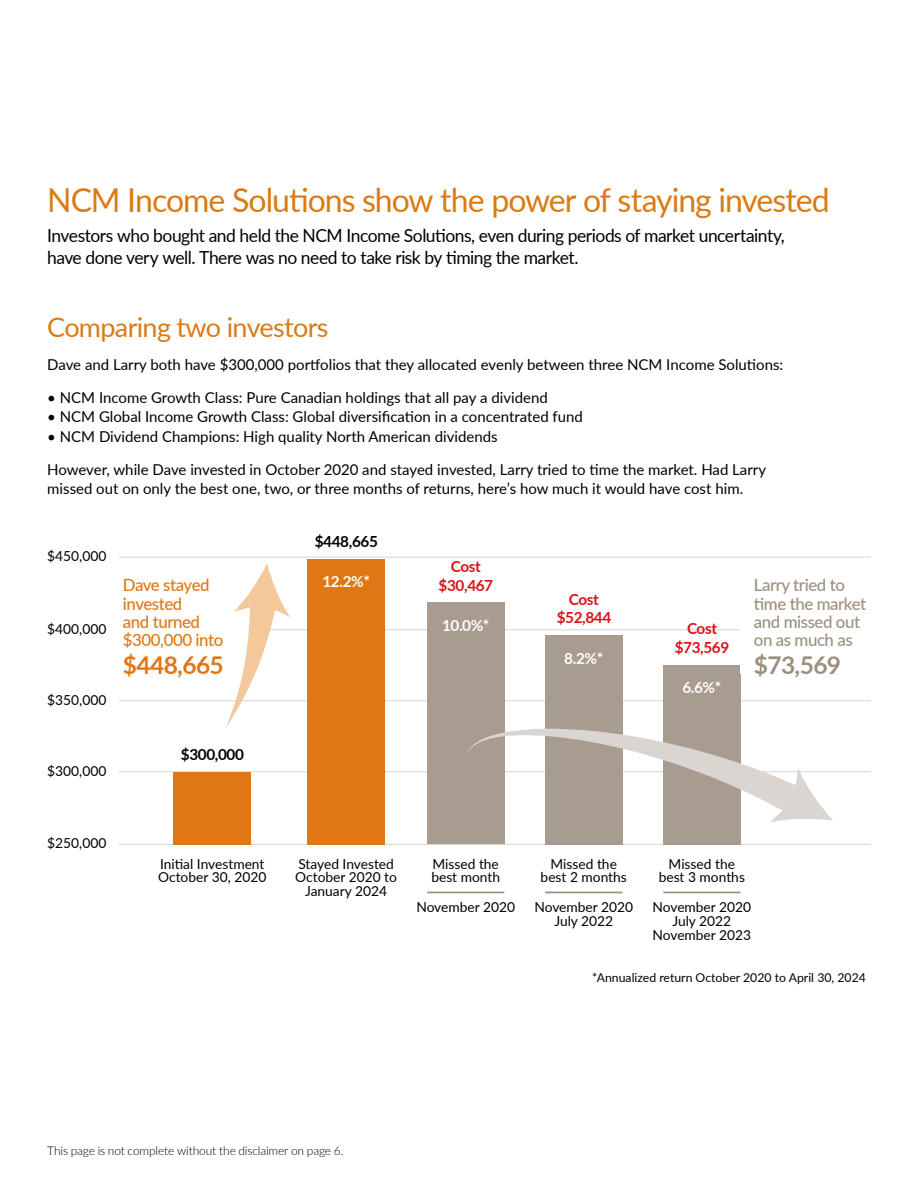
<style>
.page{position:relative;width:918px;height:1188px;background:#fff}
.page>*{position:absolute;margin:0;border:0;box-sizing:border-box;transform-origin:0 0}
.t1{font:33px "Lato";letter-spacing:-.03em;color:#db7a14}
.t2{font:27px "Lato";letter-spacing:-.025em;color:#db7a14}
.t3{font:700 24.45px "Lato";letter-spacing:-.025em;color:#e07714}
.t4{font:700 24.45px "Lato";color:#9c8f7f}
.t5{font:18px/22.5px "Lato";letter-spacing:-.03em;color:#000}
.t6{font:500 16.8px/18.5px "Lato";letter-spacing:-.025em;color:#9c8f7f}
.t7{font:500 16.8px/18.5px "Lato";letter-spacing:-.025em;color:#e07714}
.t8{font:700 15.3px/18.3px "Lato";letter-spacing:-.025em;color:#d91216;text-align:center}
.t9{font:700 15.3px "Lato";color:#fff}
.t10{font:700 15.3px "Lato";letter-spacing:-.025em;color:#000}
.t11{font:15px/19.5px "Lato";color:#000}
.t12{font:13.8px/13.8px "Lato";color:#000;text-align:center}
.t13{font:12.3px "Lato";color:#000}
.t14{font:300 12px "Lato";letter-spacing:-.01em;color:#000}
</style>
<div class="page">
<hr style="left:119px;top:557px;width:752px;height:1px;background:#d7d6d7">
<hr style="left:119px;top:844px;width:752px;height:1px;background:#d7d6d7">
<hr style="left:119px;top:771px;width:752px;height:1px;background:#d7d6d7">
<hr style="left:119px;top:700px;width:752px;height:1px;background:#d7d6d7">
<hr style="left:119px;top:629px;width:752px;height:1px;background:#d7d6d7">
<div style="left:308px;top:559px;width:77px;height:285px;background:#e07714"></div>
<div style="left:663px;top:665px;width:77px;height:179px;background:#a89b8f"></div>
<div style="left:427px;top:603px;width:77px;height:241px;background:#a89b8f"></div>
<hr style="left:427px;top:892px;width:77px;height:1px;background:#9c8f7f">
<hr style="left:545px;top:892px;width:77px;height:1px;background:#9c8f7f">
<hr style="left:663px;top:892px;width:77px;height:1px;background:#9c8f7f">
<div style="left:545px;top:635px;width:77px;height:209px;background:#a89b8f"></div>
<svg style="left:468px;top:729px;width:365px;height:93px"></svg>
<div style="left:111px;top:563px;width:140px;height:111px;background:#fff"></div>
<div style="left:740px;top:563px;width:131px;height:111px;background:#fff"></div>
<div style="left:174px;top:772px;width:77px;height:72px;background:#e07714"></div>
<svg style="left:226px;top:564px;width:64px;height:163px"></svg>
<h1 class="t1" style="left:47px;top:177px;width:784px">NCM Income Solutions show the power of staying invested</h1>
<p class="t5" style="left:47px;top:223px;width:739px">Investors who bought and held the NCM Income Solutions, even during periods of market uncertainty, have done very well. There was no need to take risk by timing the market.</p>
<h2 class="t2" style="left:47px;top:308px;width:283px">Comparing two investors</h2>
<p class="t11" style="left:47px;top:354px;width:738px">Dave and Larry both have $300,000 portfolios that they allocated evenly between three NCM Income Solutions:</p>
<p class="t11" style="left:47px;top:387px;width:502px">• NCM Income Growth Class: Pure Canadian holdings that all pay a dividend</p>
<p class="t11" style="left:47px;top:407px;width:537px">• NCM Global Income Growth Class: Global diversification in a concentrated fund</p>
<p class="t11" style="left:47px;top:426px;width:452px">• NCM Dividend Champions: High quality North American dividends</p>
<p class="t11" style="left:47px;top:459px;width:720px">However, while Dave invested in October 2020 and stayed invested, Larry tried to time the market. Had Larry missed out on only the best one, two, or three months of returns, here’s how much it would have cost him.</p>
<p class="t12" style="left:47px;top:549px;width:61px">$450,000</p>
<p class="t12" style="left:47px;top:621px;width:61px">$400,000</p>
<p class="t12" style="left:47px;top:692px;width:61px">$350,000</p>
<p class="t12" style="left:47px;top:763px;width:61px">$300,000</p>
<p class="t7" style="left:123px;top:575px;width:102px">Dave stayed invested<br>and turned $300,000 into</p>
<h3 class="t3" style="left:123px;top:647px;width:102px">$448,665</h3>
<p class="t10" style="left:181px;top:744px;width:65px">$300,000</p>
<p class="t12" style="left:47px;top:836px;width:61px">$250,000</p>
<p class="t12" style="left:158px;top:856px;width:110px;text-align:left">Initial Investment<br>October 30, 2020</p>
<p class="t10" style="left:315px;top:530px;width:65px">$448,665</p>
<p class="t9" style="left:322px;top:570px;width:49px">12.2%*</p>
<p class="t8" style="left:439px;top:557px;width:56px">Cost $30,467</p>
<p class="t9" style="left:442px;top:614px;width:49px">10.0%*</p>
<p class="t8" style="left:557px;top:589px;width:56px">Cost $52,844</p>
<p class="t9" style="left:564px;top:647px;width:40px">8.2%*</p>
<p class="t8" style="left:675px;top:619px;width:56px">Cost $73,569</p>
<p class="t9" style="left:682px;top:676px;width:40px">6.6%*</p>
<p class="t6" style="left:754px;top:575px;width:114px">Larry tried to time the market and missed out on as much as</p>
<h3 class="t4" style="left:754px;top:647px;width:89px">$73,569</h3>
<p class="t12" style="left:295px;top:856px;width:103px">Stayed Invested<br>October 2020 to<br>January 2024</p>
<p class="t12" style="left:431px;top:856px;width:70px;text-align:left">Missed the best month</p>
<p class="t12" style="left:416px;top:900px;width:100px">November 2020</p>
<p class="t12" style="left:541px;top:856px;width:88px">Missed the best 2 months</p>
<p class="t12" style="left:659px;top:856px;width:88px">Missed the best 3 months</p>
<p class="t12" style="left:534px;top:900px;width:100px">November 2020<br>July 2022</p>
<p class="t12" style="left:652px;top:900px;width:100px">November 2020<br>July 2022<br>November 2023</p>
<p class="t13" style="left:592px;top:968px;width:275px">*Annualized return October 2020 to April 30, 2024</p>
<p class="t14" style="left:47px;top:1143px;width:298px">This page is not complete without the disclaimer on page 6.</p>
</div>
